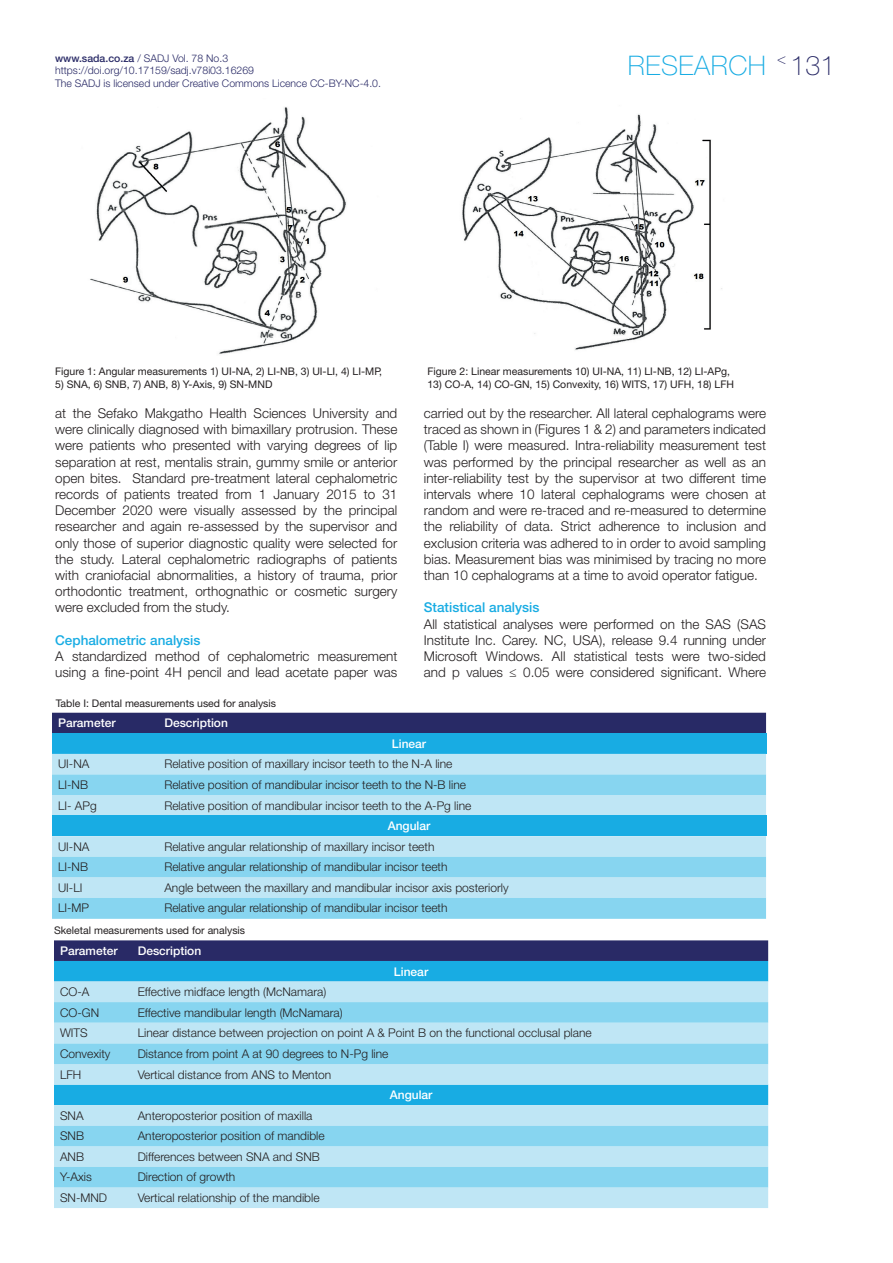
<style>
.page{position:relative;width:893px;height:1263px;background:#fff}
.page>*{position:absolute;margin:0;border:0;box-sizing:border-box;transform-origin:0 0}
.t1{font:100 27px "Helvetica Neue LT Std";letter-spacing:.02em;color:#18ace3}
.t2{font:300 13.5px/16.2px "Helvetica Neue LT Std";color:#231f20;text-align:justify}
.t3{font:500 13.5px "Helvetica Neue LT Std";color:#18ace3}
.t4{font:300 12px "Helvetica Neue LT Std";color:#231f20}
.t5{font:500 12px "Helvetica Neue LT Std";color:#fff}
.t6{font:10.5px "Helvetica Neue LT Std";color:#231f20}
.t7{font:300 10.5px/12.6px "Helvetica Neue LT Std";color:#292a66}
.s1{font-weight:500}
.s2{color:#292a66}
</style>
<div class="page">
<img style="left:90px;top:107px;width:256px;height:247px">
<img style="left:462px;top:114px;width:260px;height:236px">
<div style="left:52px;top:713px;width:714px;height:20px;background:#282a66"></div>
<div style="left:52px;top:733px;width:714px;height:21px;background:#18ace3"></div>
<div style="left:52px;top:754px;width:714px;height:20px;background:#bfe6f5"></div>
<svg style="left:52px;top:774px;width:714px;height:145px;background:#a3ddf2"></svg>
<div style="left:52px;top:815px;width:714px;height:21px;background:#18ace3"></div>
<div style="left:54px;top:940px;width:714px;height:21px;background:#292a66"></div>
<div style="left:54px;top:961px;width:714px;height:20px;background:#18ace3"></div>
<div style="left:54px;top:981px;width:714px;height:227px;background:#bfe6f5"></div>
<svg style="left:54px;top:1002px;width:714px;height:185px;background:#94d8f0"></svg>
<p class="t7" style="left:55px;top:51px;width:327px"><span class="s1">www.sada.co.za</span> / SADJ Vol. 78 No.3 https://doi.org/10.17159/sadj.v78i03.16269<br>The SADJ is licensed under Creative Commons Licence CC-BY-NC-4.0.</p>
<h1 class="t1" style="left:628px;top:50px;width:209px">RESEARCH <sup>&lt;</sup> <span class="s2">131</span></h1>
<p class="t6" style="left:55px;top:365px;width:329px">Figure 1: Angular measurements 1) UI-NA, 2) LI-NB, 3) UI-LI, 4) LI-MP,</p>
<p class="t6" style="left:55px;top:378px;width:219px">5) SNA, 6) SNB, 7) ANB, 8) Y-Axis, 9) SN-MND</p>
<p class="t2" style="left:55px;top:405px;width:344px">at the Sefako Makgatho Health Sciences University and were clinically diagnosed with bimaxillary protrusion. These were patients who presented with varying degrees of lip separation at rest, mentalis strain, gummy smile or anterior open bites. Standard pre-treatment lateral cephalometric records of patients treated from 1 January 2015 to 31<br>December 2020 were visually assessed by the principal researcher and again re-assessed by the supervisor and only those of superior diagnostic quality were selected for the study. Lateral cephalometric radiographs of patients with craniofacial abnormalities, a history of trauma, prior orthodontic treatment, orthognathic or cosmetic surgery were excluded from the study.</p>
<p class="t3" style="left:55px;top:632px;width:147px">Cephalometric analysis</p>
<p class="t2" style="left:55px;top:648px;width:344px">A standardized method of cephalometric measurement using a fine-point 4H pencil and lead acetate paper was</p>
<p class="t6" style="left:56px;top:697px;width:222px">Table I: Dental measurements used for analysis</p>
<p class="t5" style="left:58px;top:716px;width:59px">Parameter</p>
<p class="t5" style="left:164px;top:716px;width:65px">Description</p>
<p class="t6" style="left:427px;top:365px;width:304px">Figure 2: Linear measurements 10) UI-NA, 11) LI-NB, 12) LI-APg,</p>
<p class="t6" style="left:427px;top:378px;width:308px">13) CO-A, 14) CO-GN, 15) Convexity, 16) WITS, 17) UFH, 18) LFH</p>
<p class="t2" style="left:424px;top:405px;width:344px">carried out by the researcher. All lateral cephalograms were traced as shown in (Figures 1 &amp; 2) and parameters indicated (Table I) were measured. Intra-reliability measurement test was performed by the principal researcher as well as an inter-reliability test by the supervisor at two different time intervals where 10 lateral cephalograms were chosen at random and were re-traced and re-measured to determine the reliability of data. Strict adherence to inclusion and exclusion criteria was adhered to in order to avoid sampling bias. Measurement bias was minimised by tracing no more than 10 cephalograms at a time to avoid operator fatigue.</p>
<p class="t3" style="left:424px;top:599px;width:117px">Statistical analysis</p>
<p class="t2" style="left:424px;top:615px;width:344px">All statistical analyses were performed on the SAS (SAS Institute Inc. Carey. NC, USA), release 9.4 running under Microsoft Windows. All statistical tests were two-sided and p values ≤ 0.05 were considered significant. Where</p>
<p class="t5" style="left:392px;top:736px;width:36px">Linear</p>
<p class="t4" style="left:58px;top:757px;width:33px">UI-NA</p>
<p class="t4" style="left:164px;top:757px;width:290px">Relative position of maxillary incisor teeth to the N-A line</p>
<p class="t4" style="left:58px;top:777px;width:31px">LI-NB</p>
<p class="t4" style="left:164px;top:777px;width:303px">Relative position of mandibular incisor teeth to the N-B line</p>
<p class="t4" style="left:58px;top:798px;width:40px">LI- APg</p>
<p class="t4" style="left:164px;top:798px;width:308px">Relative position of mandibular incisor teeth to the A-Pg line</p>
<p class="t5" style="left:388px;top:819px;width:44px">Angular</p>
<p class="t4" style="left:58px;top:839px;width:33px">UI-NA</p>
<p class="t4" style="left:164px;top:839px;width:272px">Relative angular relationship of maxillary incisor teeth</p>
<p class="t4" style="left:58px;top:860px;width:31px">LI-NB</p>
<p class="t4" style="left:164px;top:860px;width:285px">Relative angular relationship of mandibular incisor teeth</p>
<p class="t4" style="left:58px;top:880px;width:26px">UI-LI</p>
<p class="t4" style="left:164px;top:880px;width:346px">Angle between the maxillary and mandibular incisor axis posteriorly</p>
<p class="t4" style="left:58px;top:901px;width:33px">LI-MP</p>
<p class="t4" style="left:164px;top:901px;width:285px">Relative angular relationship of mandibular incisor teeth</p>
<p class="t6" style="left:54px;top:924px;width:193px">Skeletal measurements used for analysis</p>
<p class="t5" style="left:60px;top:943px;width:59px">Parameter</p>
<p class="t5" style="left:138px;top:943px;width:65px">Description</p>
<p class="t5" style="left:394px;top:964px;width:36px">Linear</p>
<p class="t4" style="left:60px;top:984px;width:31px">CO-A</p>
<p class="t4" style="left:138px;top:984px;width:190px">Effective midface length (McNamara)</p>
<p class="t4" style="left:60px;top:1005px;width:41px">CO-GN</p>
<p class="t4" style="left:138px;top:1005px;width:206px">Effective mandibular length (McNamara)</p>
<p class="t4" style="left:60px;top:1026px;width:29px">WITS</p>
<p class="t4" style="left:138px;top:1026px;width:455px">Linear distance between projection on point A &amp; Point B on the functional occlusal plane</p>
<p class="t4" style="left:60px;top:1046px;width:52px">Convexity</p>
<p class="t4" style="left:138px;top:1046px;width:252px">Distance from point A at 90 degrees to N-Pg line</p>
<p class="t4" style="left:60px;top:1067px;width:23px">LFH</p>
<p class="t4" style="left:138px;top:1067px;width:195px">Vertical distance from ANS to Menton</p>
<p class="t5" style="left:390px;top:1088px;width:44px">Angular</p>
<p class="t4" style="left:60px;top:1108px;width:25px">SNA</p>
<p class="t4" style="left:138px;top:1108px;width:176px">Anteroposterior position of maxilla</p>
<p class="t4" style="left:60px;top:1129px;width:26px">SNB</p>
<p class="t4" style="left:138px;top:1129px;width:188px">Anteroposterior position of mandible</p>
<p class="t4" style="left:60px;top:1149px;width:26px">ANB</p>
<p class="t4" style="left:138px;top:1149px;width:184px">Differences between SNA and SNB</p>
<p class="t4" style="left:60px;top:1170px;width:33px">Y-Axis</p>
<p class="t4" style="left:138px;top:1170px;width:99px">Direction of growth</p>
<p class="t4" style="left:60px;top:1190px;width:49px">SN-MND</p>
<p class="t4" style="left:138px;top:1190px;width:183px">Vertical relationship of the mandible</p>
</div>
